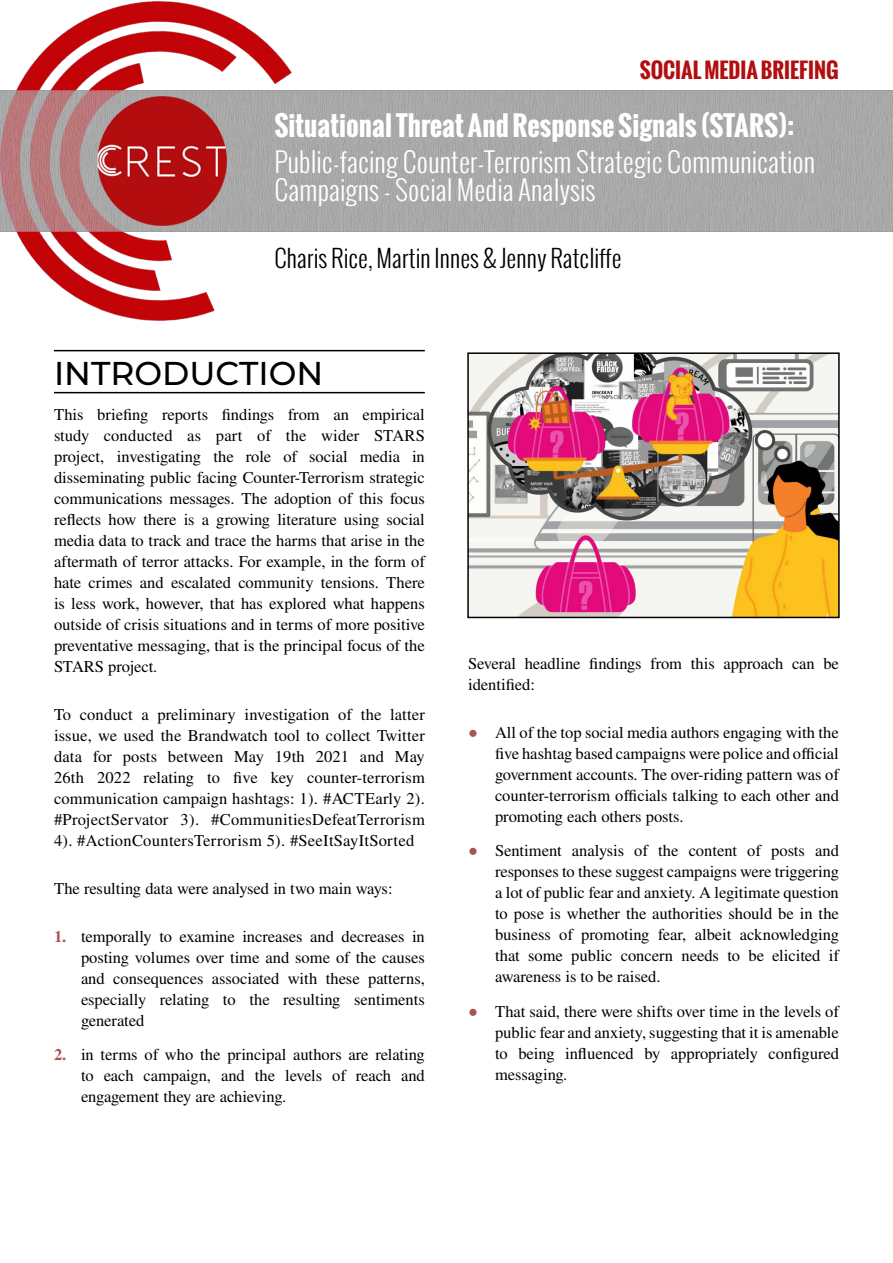
<style>
.page{position:relative;width:893px;height:1263px;background:#fff}
.page>*{position:absolute;margin:0;border:0;box-sizing:border-box;transform-origin:0 0}
.t1{font:500 33px "Montserrat";color:#000}
.t2{font:300 27px/28.5px "Oswald";color:#fff}
.t3{font:700 27px "Oswald";color:#fff}
.t4{font:300 24px "Oswald";color:#000}
.t5{font:700 21px "Oswald";color:#b20e10}
.t6{font:16.5px/21px "Nimbus Rom No 9 L";color:#000;text-align:justify}
.s1{font-weight:500;color:#a95153}
.s2{font-family:"Arial";font-weight:700;color:#a95153}
</style>
<div class="page">
<img style="left:0;top:1px;width:893px;height:320px">
<hr style="left:54px;top:350px;width:371px;height:1px;background:#000">
<hr style="left:54px;top:392px;width:371px;height:1px;background:#000">
<img style="left:470px;top:355px;width:367px;height:260px">
<div style="left:467px;top:352px;width:373px;height:266px;border:2px solid #000"></div>
<p class="t5" style="left:640px;top:54px;width:201px">SOCIAL MEDIA BRIEFING</p>
<h2 class="t3" style="left:274px;top:106px;width:521px">Situational Threat And Response Signals (STARS):</h2>
<h2 class="t2" style="left:274px;top:147px;width:542px">Public-facing Counter-Terrorism Strategic Communication<br>Campaigns - Social Media Analysis</h2>
<h3 class="t4" style="left:274px;top:241px;width:349px">Charis Rice, Martin Innes &amp; Jenny Ratcliffe</h3>
<h1 class="t1" style="left:54px;top:350px;width:271px">INTRODUCTION</h1>
<p class="t6" style="left:54px;top:403px;width:372px">This briefing reports findings from an empirical study conducted as part of the wider STARS project, investigating the role of social media in disseminating public facing Counter-Terrorism strategic communications messages. The adoption of this focus reflects how there is a growing literature using social media data to track and trace the harms that arise in the aftermath of terror attacks. For example, in the form of hate crimes and escalated community tensions. There is less work, however, that has explored what happens outside of crisis situations and in terms of more positive preventative messaging, that is the principal focus of the STARS project.</p>
<p class="t6" style="left:54px;top:703px;width:372px">To conduct a preliminary investigation of the latter issue, we used the Brandwatch tool to collect Twitter data for posts between May 19th 2021 and May 26th 2022 relating to five key counter-terrorism communication campaign hashtags: 1). #ACTEarly 2). #ProjectServator 3). #CommunitiesDefeatTerrorism 4). #ActionCountersTerrorism 5). #SeeItSayItSorted</p>
<p class="t6" style="left:54px;top:877px;width:340px">The resulting data were analysed in two main ways:</p>
<p class="t6" style="left:81px;top:925px;width:345px;text-indent:-27px"><span class="s1">1.</span> temporally to examine increases and decreases in posting volumes over time and some of the causes and consequences associated with these patterns, especially relating to the resulting sentiments generated</p>
<p class="t6" style="left:81px;top:1044px;width:345px;text-indent:-27px"><span class="s1">2.</span> in terms of who the principal authors are relating to each campaign, and the levels of reach and engagement they are achieving.</p>
<p class="t6" style="left:468px;top:652px;width:372px">Several headline findings from this approach can be identified:</p>
<p class="t6" style="left:495px;top:721px;width:345px;text-indent:-27px"><span class="s2">●</span> All of the top social media authors engaging with the five hashtag based campaigns were police and official government accounts. The over-riding pattern was of counter-terrorism officials talking to each other and promoting each others posts.</p>
<p class="t6" style="left:495px;top:839px;width:345px;text-indent:-27px"><span class="s2">●</span> Sentiment analysis of the content of posts and responses to these suggest campaigns were triggering a lot of public fear and anxiety. A legitimate question to pose is whether the authorities should be in the business of promoting fear, albeit acknowledging that some public concern needs to be elicited if awareness is to be raised.</p>
<p class="t6" style="left:495px;top:1000px;width:345px;text-indent:-27px"><span class="s2">●</span> That said, there were shifts over time in the levels of public fear and anxiety, suggesting that it is amenable to being influenced by appropriately configured messaging.</p>
</div>
